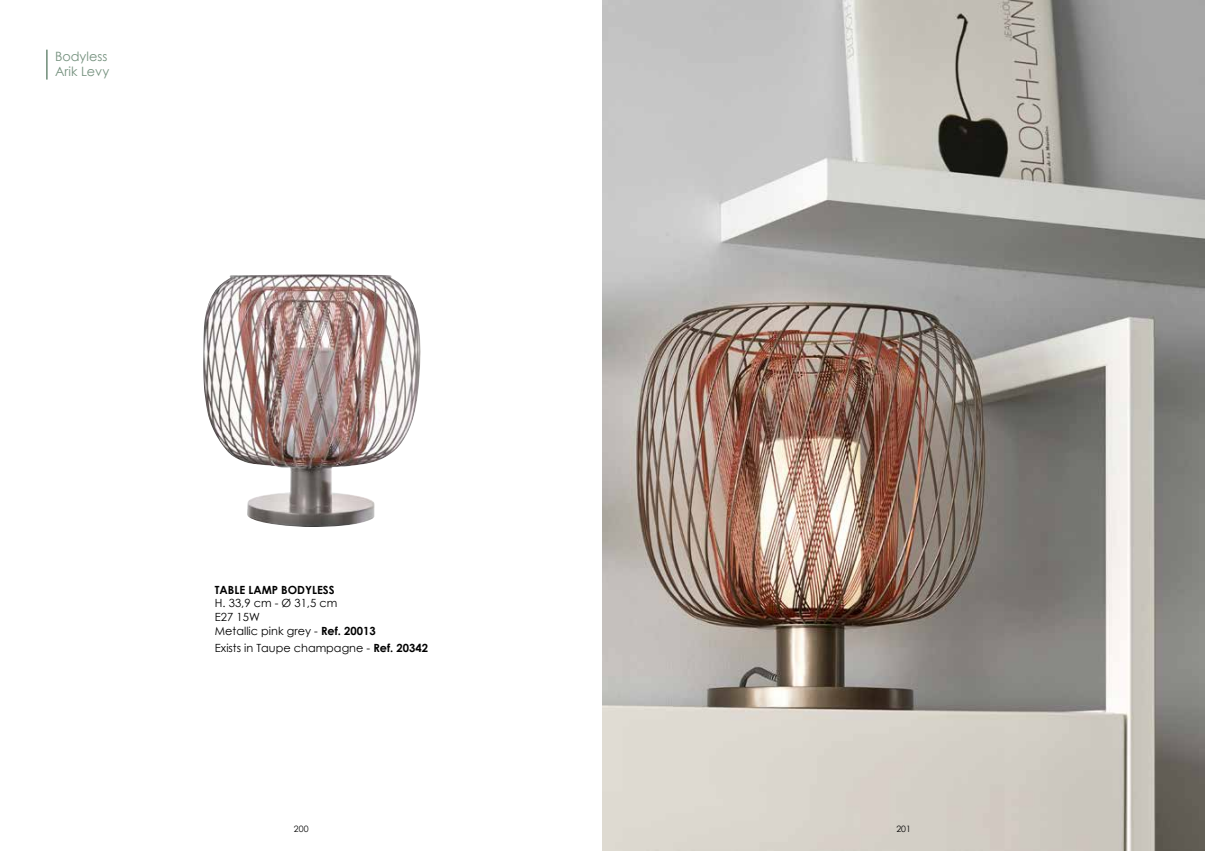
<style>
.page{position:relative;width:1205px;height:851px;background:#fff}
.page>*{position:absolute;margin:0;border:0;box-sizing:border-box;transform-origin:0 0}
.t1{font:12.88px/15.4px "Century Gothic";color:#75917e}
.t2{font:11.25px/13.8px "Century Gothic";color:#000}
.t3{font:700 11.25px "Century Gothic";color:#000}
.t4{font:8.75px "Century Gothic";letter-spacing:.01em;color:#000}
.s1{font-weight:700}
</style>
<div class="page">
<img style="left:602px;top:0;width:603px;height:850px">
<hr style="left:46px;top:50px;width:2px;height:30px;background:#75917e">
<img style="left:203px;top:274px;width:218px;height:253px">
<p class="t1" style="left:55px;top:48px;width:56px">Bodyless<br>Arik Levy</p>
<p class="t3" style="left:215px;top:581px;width:121px">TABLE LAMP BODYLESS</p>
<p class="t2" style="left:215px;top:596px;width:162px">H. 33,9 cm - Ø 31,5 cm<br>E27 15W<br>Metallic pink grey - <span class="s1">Ref. 20013</span></p>
<p class="t2" style="left:215px;top:641px;width:215px">Exists in Taupe champagne - <span class="s1">Ref. 20342</span></p>
<p class="t4" style="left:294px;top:822px;width:16px">200</p>
<p class="t4" style="left:896px;top:822px;width:16px">201</p>
</div>
